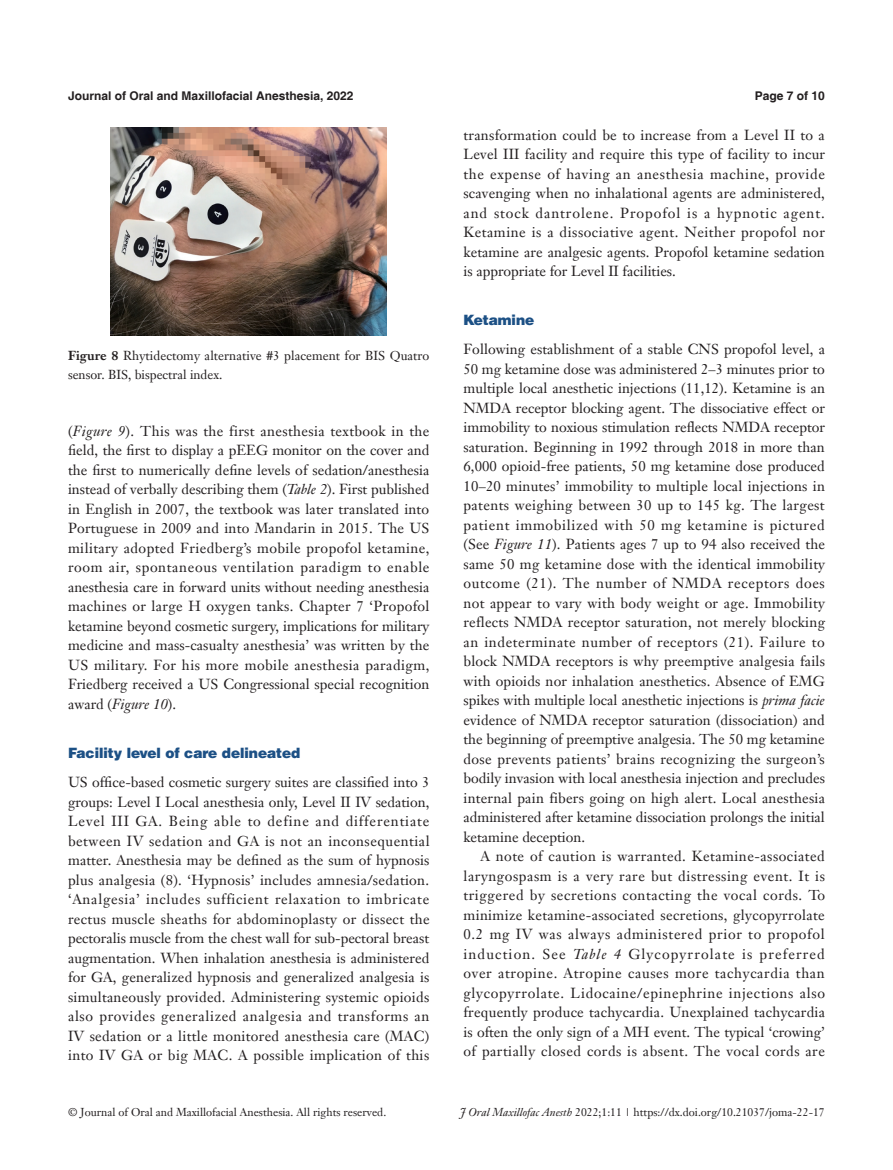
<style>
.page{position:relative;width:893px;height:1170px;background:#fff}
.page>*{position:absolute;margin:0;border:0;box-sizing:border-box;transform-origin:0 0}
.t1{font:14.25px/19.5px "Janson Text LT";color:#231f20;text-align:justify}
.t2{font:900 14.25px "Helvetica";color:#1c5085}
.t3{font:12.75px/19.5px "Janson Text LT";letter-spacing:.005em;color:#231f20}
.t4{font:700 12px "Helvetica";color:#231f20}
.t5{font:11.25px "Janson Text LT";color:#231f20}
.s1{font-weight:700}
.s2{font-style:italic}
</style>
<div class="page">
<img style="left:111px;top:128px;width:276px;height:207px">
<p class="t4" style="left:68px;top:88px;width:287px">Journal of Oral and Maxillofacial Anesthesia, 2022</p>
<p class="t4" style="left:755px;top:88px;width:72px">Page 7 of 10</p>
<p class="t3" style="left:68px;top:345px;width:363px"><span class="s1">Figure 8</span> Rhytidectomy alternative #3 placement for BIS Quatro sensor. BIS, bispectral index.</p>
<p class="t1" style="left:68px;top:421px;width:363px">(<span class="s2">Figure 9</span>). This was the first anesthesia textbook in the field, the first to display a pEEG monitor on the cover and the first to numerically define levels of sedation/anesthesia instead of verbally describing them (<span class="s2">Table 2</span>). First published in English in 2007, the textbook was later translated into Portuguese in 2009 and into Mandarin in 2015. The US military adopted Friedberg’s mobile propofol ketamine, room air, spontaneous ventilation paradigm to enable anesthesia care in forward units without needing anesthesia machines or large H oxygen tanks. Chapter 7 ‘Propofol ketamine beyond cosmetic surgery, implications for military medicine and mass-casualty anesthesia’ was written by the US military. For his more mobile anesthesia paradigm, Friedberg received a US Congressional special recognition award (<span class="s2">Figure 10</span>).</p>
<p class="t2" style="left:68px;top:743px;width:234px">Facility level of care delineated</p>
<p class="t1" style="left:68px;top:772px;width:363px">US office-based cosmetic surgery suites are classified into 3 groups: Level I Local anesthesia only, Level II IV sedation, Level III GA. Being able to define and differentiate between IV sedation and GA is not an inconsequential matter. Anesthesia may be defined as the sum of hypnosis plus analgesia (8). ‘Hypnosis’ includes amnesia/sedation. ‘Analgesia’ includes sufficient relaxation to imbricate rectus muscle sheaths for abdominoplasty or dissect the pectoralis muscle from the chest wall for sub-pectoral breast augmentation. When inhalation anesthesia is administered for GA, generalized hypnosis and generalized analgesia is simultaneously provided. Administering systemic opioids also provides generalized analgesia and transforms an IV sedation or a little monitored anesthesia care (MAC) into IV GA or big MAC. A possible implication of this</p>
<p class="t1" style="left:463px;top:125px;width:363px">transformation could be to increase from a Level II to a Level III facility and require this type of facility to incur the expense of having an anesthesia machine, provide scavenging when no inhalational agents are administered, and stock dantrolene. Propofol is a hypnotic agent.<br>Ketamine is a dissociative agent. Neither propofol nor ketamine are analgesic agents. Propofol ketamine sedation is appropriate for Level II facilities.</p>
<p class="t2" style="left:463px;top:311px;width:72px">Ketamine</p>
<p class="t1" style="left:463px;top:339px;width:363px">Following establishment of a stable CNS propofol level, a 50 mg ketamine dose was administered 2–3 minutes prior to multiple local anesthetic injections (11,12). Ketamine is an NMDA receptor blocking agent. The dissociative effect or immobility to noxious stimulation reflects NMDA receptor saturation. Beginning in 1992 through 2018 in more than 6,000 opioid-free patients, 50 mg ketamine dose produced 10–20 minutes’ immobility to multiple local injections in patents weighing between 30 up to 145 kg. The largest patient immobilized with 50 mg ketamine is pictured (See <span class="s2">Figure 11</span>). Patients ages 7 up to 94 also received the same 50 mg ketamine dose with the identical immobility outcome (21). The number of NMDA receptors does not appear to vary with body weight or age. Immobility reflects NMDA receptor saturation, not merely blocking an indeterminate number of receptors (21). Failure to block NMDA receptors is why preemptive analgesia fails with opioids nor inhalation anesthetics. Absence of EMG spikes with multiple local anesthetic injections is <span class="s2">prima facie </span>evidence of NMDA receptor saturation (dissociation) and the beginning of preemptive analgesia. The 50 mg ketamine dose prevents patients’ brains recognizing the surgeon’s bodily invasion with local anesthesia injection and precludes internal pain fibers going on high alert. Local anesthesia administered after ketamine dissociation prolongs the initial ketamine deception.</p>
<p class="t1" style="left:463px;top:846px;width:363px;text-indent:17px">A note of caution is warranted. Ketamine-associated laryngospasm is a very rare but distressing event. It is triggered by secretions contacting the vocal cords. To minimize ketamine-associated secretions, glycopyrrolate 0.2 mg IV was always administered prior to propofol induction. See <span class="s2">Table 4</span> Glycopyrrolate is preferred over atropine. Atropine causes more tachycardia than glycopyrrolate. Lidocaine/epinephrine injections also frequently produce tachycardia. Unexplained tachycardia is often the only sign of a MH event. The typical ‘crowing’ of partially closed cords is absent. The vocal cords are</p>
<p class="t5" style="left:68px;top:1104px;width:319px">© Journal of Oral and Maxillofacial Anesthesia. All rights reserved.</p>
<p class="t5" style="left:460px;top:1104px;width:366px"><span class="s2">J Oral Maxillofac Anesth</span> 2022;1:11 | https://dx.doi.org/10.21037/joma-22-17</p>
</div>
